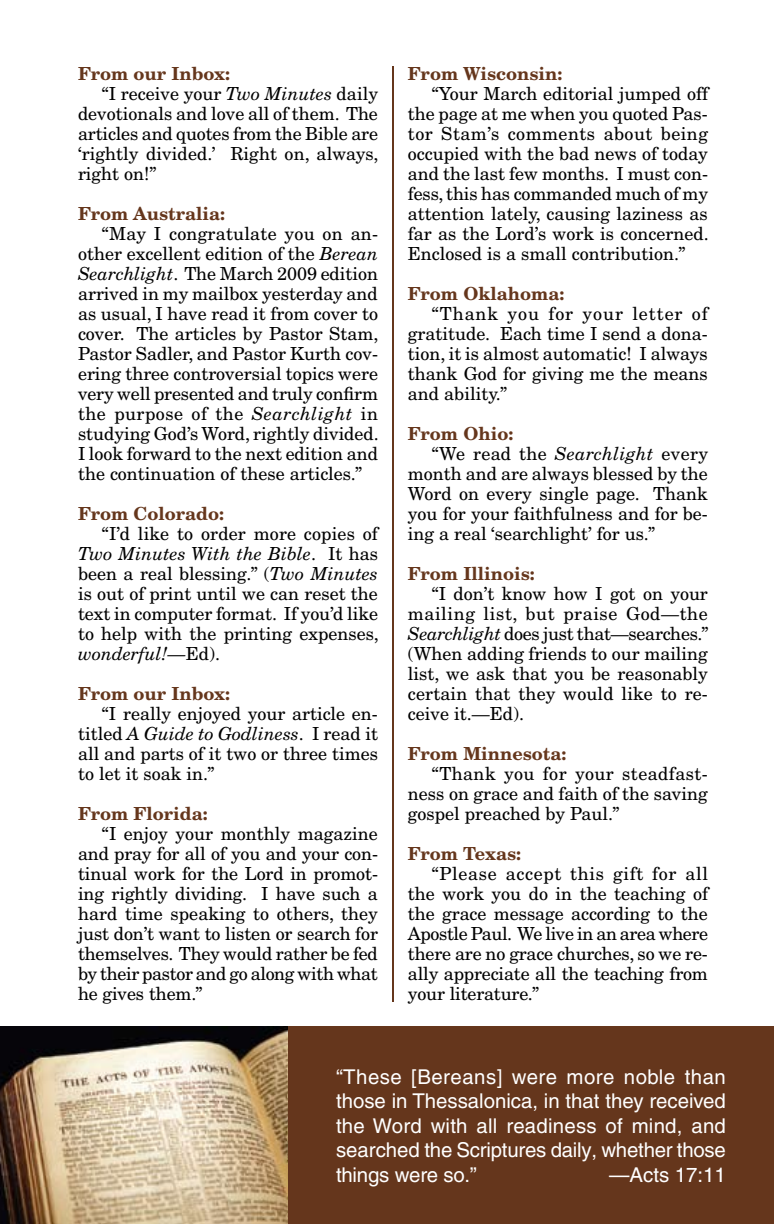
<style>
.page{position:relative;width:774px;height:1224px;background:#fff}
.page>*{position:absolute;margin:0;border:0;box-sizing:border-box;transform-origin:0 0}
.t1{font:20.4px/24.4px "Helvetica";letter-spacing:-.01em;color:#fff;text-align:justify}
.t2{font:18px/20px "New Century Schlbk";color:#000;text-align:justify}
.t3{font:700 18px "New Century Schlbk";color:#65361c}
.s1{font-style:italic}
</style>
<div class="page">
<hr style="left:392px;top:66px;width:2px;height:936px;background:#65361c">
<div style="left:0;top:1026px;width:774px;height:198px;background:#65361c"></div>
<img style="left:0;top:1026px;width:288px;height:198px">
<p class="t3" style="left:78px;top:63px;width:154px">From our Inbox:</p>
<p class="t2" style="left:102px;top:84px;width:278px">“I receive your <span class="s1">Two Minutes</span> daily</p>
<p class="t2" style="left:78px;top:104px;width:301px">devotionals and love all of them. The</p>
<p class="t2" style="left:78px;top:124px;width:302px">articles and quotes from the Bible are</p>
<p class="t2" style="left:78px;top:144px;width:302px">‘rightly divided.’ Right on, always,</p>
<p class="t2" style="left:78px;top:164px;width:80px">right on!”</p>
<p class="t3" style="left:78px;top:203px;width:149px">From Australia:</p>
<p class="t2" style="left:78px;top:224px;width:302px;text-indent:24px">“May I congratulate you on an&shy;other excellent edition of the <span class="s1">Berean Searchlight</span>. The March 2009 edition arrived in my mailbox yesterday and as usual, I have read it from cover to cover. The articles by Pastor Stam, Pastor Sadler, and Pastor Kurth cov&shy;ering three controversial topics were very well presented and truly confirm the purpose of the <span class="s1">Searchlight</span> in studying God’s Word, rightly divided.<br>I look forward to the next edition and the continuation of these articles.”</p>
<p class="t3" style="left:78px;top:503px;width:148px">From Colorado:</p>
<p class="t2" style="left:78px;top:524px;width:302px;text-indent:24px">“I’d like to order more copies of <span class="s1">Two Minutes With the Bible</span>. It has been a real blessing.” (<span class="s1">Two Minutes </span>is out of print until we can reset the text in computer format. If you’d like to help with the printing expenses, <span class="s1">wonderful!—</span>Ed).</p>
<p class="t3" style="left:78px;top:683px;width:154px">From our Inbox:</p>
<p class="t2" style="left:78px;top:704px;width:302px;text-indent:24px">“I really enjoyed your article en&shy;titled <span class="s1">A Guide to Godliness</span>. I read it all and parts of it two or three times to let it soak in.”</p>
<p class="t3" style="left:78px;top:803px;width:131px">From Florida:</p>
<p class="t2" style="left:78px;top:824px;width:302px;text-indent:24px">“I enjoy your monthly magazine and pray for all of you and your con&shy;tinual work for the Lord in promot&shy;ing rightly dividing. I have such a hard time speaking to others, they just don’t want to listen or search for themselves. They would rather be fed by their pastor and go along with what he gives them.”</p>
<p class="t3" style="left:408px;top:62px;width:156px">From Wisconsin:</p>
<p class="t2" style="left:408px;top:84px;width:302px;text-indent:24px">“Your March editorial jumped off the page at me when you quoted Pas&shy;tor Stam’s comments about being occupied with the bad news of today and the last few months. I must con&shy;fess, this has commanded much of my attention lately, causing laziness as far as the Lord’s work is concerned.<br>Enclosed is a small contribution.”</p>
<p class="t3" style="left:408px;top:282px;width:158px">From Oklahoma:</p>
<p class="t2" style="left:408px;top:304px;width:301px;text-indent:24px">“Thank you for your letter of gratitude. Each time I send a dona&shy;tion, it is almost automatic! I always thank God for giving me the means and ability.”</p>
<p class="t3" style="left:408px;top:422px;width:107px">From Ohio:</p>
<p class="t2" style="left:432px;top:444px;width:278px">“We read the <span class="s1">Searchlight</span> every</p>
<p class="t2" style="left:408px;top:464px;width:301px">month and are always blessed by the</p>
<p class="t2" style="left:408px;top:484px;width:301px">Word on every single page. Thank</p>
<p class="t2" style="left:408px;top:504px;width:301px">you for your faithfulness and for be-</p>
<p class="t2" style="left:408px;top:524px;width:249px">ing a real ‘searchlight’ for us.”</p>
<p class="t3" style="left:408px;top:562px;width:128px">From Illinois:</p>
<p class="t2" style="left:408px;top:584px;width:302px;text-indent:24px">“I don’t know how I got on your mailing list, but praise God—the <span class="s1">Searchlight</span> does just that—searches.” (When adding friends to our mailing list, we ask that you be reasonably certain that they would like to re&shy;ceive it.—Ed).</p>
<p class="t3" style="left:408px;top:742px;width:160px">From Minnesota:</p>
<p class="t2" style="left:408px;top:764px;width:302px;text-indent:24px">“Thank you for your steadfast&shy;ness on grace and faith of the saving gospel preached by Paul.”</p>
<p class="t3" style="left:408px;top:842px;width:115px">From Texas:</p>
<p class="t2" style="left:408px;top:864px;width:302px;text-indent:24px">“Please accept this gift for all the work you do in the teaching of the grace message according to the Apostle Paul. We live in an area where there are no grace churches, so we re&shy;ally appreciate all the teaching from your literature.”</p>
<p class="t1" style="left:336px;top:1064px;width:391px">“These [Bereans] were more noble than those in Thessalonica, in that they received the Word with all readiness of mind, and searched the Scriptures daily, whether those things were so.”</p>
<p class="t1" style="left:609px;top:1162px;width:118px">—Acts 17:11</p>
</div>
